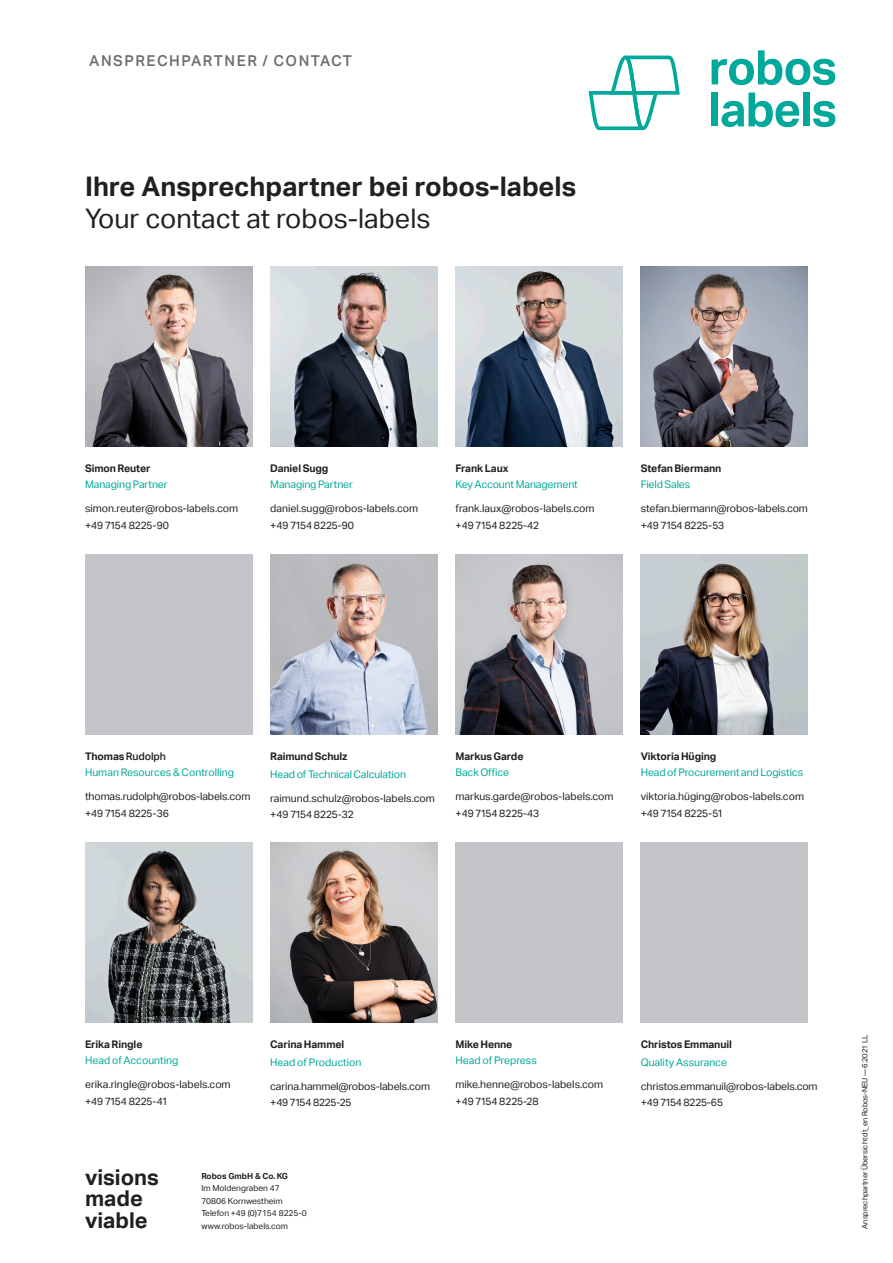
<style>
.page{position:relative;width:893px;height:1263px;background:#fff}
.page>*{position:absolute;margin:0;border:0;box-sizing:border-box;transform-origin:0 0}
.Headline_-_01{font:700 27px "Aktiv Grotesk";color:#231f20}
.Headline_-_01-2{font:27px "Aktiv Grotesk";color:#231f20}
.t1{font:700 21.9px "Aktiv Grotesk";color:#231f20}
.t2{font:500 15px "Aktiv Grotesk";letter-spacing:.1em;color:#6c6d70}
.Body{font:10.5px "Aktiv Grotesk";color:#231f20}
.Body-2{font:10.5px "Aktiv Grotesk";letter-spacing:-.01em;color:#00a99a}
.Body-3{font:700 10.5px "Aktiv Grotesk";letter-spacing:-.01em;color:#231f20}
.Body-4{font:10.5px "Aktiv Grotesk";letter-spacing:-.02em;color:#231f20}
.Body-5{font:500 10.5px "Aktiv Grotesk";letter-spacing:-.01em;color:#231f20}
.t3{font:8.4px "Aktiv Grotesk";color:#231f20}
.t4{font:700 8.4px "Aktiv Grotesk";color:#231f20}
.Body-6{font:7.5px "Aktiv Grotesk";letter-spacing:-.01em;color:#231f20}
.s1{font-weight:700}
</style>
<div class="page">
<svg style="left:589px;top:56px;width:91px;height:74px"></svg>
<svg style="left:712px;top:50px;width:123px;height:35px"></svg>
<div style="left:712px;top:93px;width:6px;height:33px;background:#00a99a"></div>
<svg style="left:722px;top:93px;width:77px;height:34px"></svg>
<div style="left:803px;top:93px;width:7px;height:33px;background:#00a99a"></div>
<svg style="left:813px;top:101px;width:22px;height:26px"></svg>
<img style="left:85px;top:266px;width:167px;height:180px">
<div style="left:85px;top:554px;width:167px;height:180px;background:#c4c5c9"></div>
<img style="left:85px;top:842px;width:167px;height:180px">
<img style="left:270px;top:266px;width:167px;height:180px">
<img style="left:270px;top:554px;width:167px;height:180px">
<div style="left:641px;top:842px;width:167px;height:180px;background:#c4c5c9"></div>
<img style="left:455px;top:266px;width:168px;height:180px">
<img style="left:455px;top:554px;width:168px;height:180px">
<div style="left:455px;top:842px;width:168px;height:180px;background:#c4c5c9"></div>
<img style="left:641px;top:266px;width:167px;height:180px">
<img style="left:641px;top:554px;width:167px;height:180px">
<img style="left:270px;top:842px;width:167px;height:180px">
<p class="t2" style="left:89px;top:52px;width:264px">ANSPRECHPARTNER / CONTACT</p>
<p class="Headline_-_01" style="left:85px;top:171px;width:493px">Ihre Ansprechpartner bei robos-labels</p>
<p class="Headline_-_01-2" style="left:85px;top:203px;width:347px">Your contact at robos-labels</p>
<p class="Body-3" style="left:85px;top:462px;width:67px">Simon Reuter</p>
<p class="Body-2" style="left:85px;top:479px;width:84px">Managing Partner</p>
<p class="Body" style="left:85px;top:503px;width:155px">simon.reuter@robos-labels.com</p>
<p class="Body" style="left:85px;top:519px;width:85px">+49 7154 8225-90</p>
<p class="Body-3" style="left:270px;top:462px;width:60px">Daniel Sugg</p>
<p class="Body-2" style="left:270px;top:479px;width:84px">Managing Partner</p>
<p class="Body" style="left:270px;top:503px;width:149px">daniel.sugg@robos-labels.com</p>
<p class="Body" style="left:270px;top:519px;width:85px">+49 7154 8225-90</p>
<p class="Body-3" style="left:455px;top:462px;width:55px">Frank Laux</p>
<p class="Body-2" style="left:455px;top:479px;width:124px">Key Account Management</p>
<p class="Body" style="left:455px;top:503px;width:141px">frank.laux@robos-labels.com</p>
<p class="Body" style="left:455px;top:519px;width:85px">+49 7154 8225-42</p>
<p class="Body-3" style="left:641px;top:462px;width:82px">Stefan Biermann</p>
<p class="Body-2" style="left:641px;top:479px;width:51px">Field Sales</p>
<p class="Body" style="left:641px;top:503px;width:169px">stefan.biermann@robos-labels.com</p>
<p class="Body" style="left:641px;top:519px;width:85px">+49 7154 8225-53</p>
<p class="Body-5" style="left:85px;top:750px;width:82px"><span class="s1">Thomas</span> Rudolph</p>
<p class="Body-2" style="left:85px;top:767px;width:151px">Human Resources &amp; Controlling</p>
<p class="Body" style="left:85px;top:791px;width:167px">thomas.rudolph@robos-labels.com</p>
<p class="Body" style="left:85px;top:807px;width:85px">+49 7154 8225-36</p>
<p class="Body-3" style="left:270px;top:750px;width:79px">Raimund Schulz</p>
<p class="Body-2" style="left:270px;top:768px;width:137px">Head of Technical Calculation</p>
<p class="Body" style="left:270px;top:792px;width:166px">raimund.schulz@robos-labels.com</p>
<p class="Body" style="left:270px;top:809px;width:85px">+49 7154 8225-32</p>
<p class="Body-3" style="left:455px;top:750px;width:70px">Markus Garde</p>
<p class="Body-2" style="left:455px;top:767px;width:55px">Back Office</p>
<p class="Body" style="left:455px;top:791px;width:160px">markus.garde@robos-labels.com</p>
<p class="Body" style="left:455px;top:807px;width:85px">+49 7154 8225-43</p>
<p class="Body-3" style="left:641px;top:750px;width:77px">Viktoria Hüging</p>
<p class="Body-2" style="left:641px;top:767px;width:164px">Head of Procurement and Logistics</p>
<p class="Body" style="left:641px;top:791px;width:165px">viktoria.hüging@robos-labels.com</p>
<p class="Body" style="left:641px;top:807px;width:83px">+49 7154 8225-51</p>
<p class="Body-3" style="left:85px;top:1038px;width:59px">Erika Ringle</p>
<p class="Body-2" style="left:85px;top:1055px;width:95px">Head of Accounting</p>
<p class="Body" style="left:85px;top:1079px;width:147px">erika.ringle@robos-labels.com</p>
<p class="Body" style="left:85px;top:1095px;width:84px">+49 7154 8225-41</p>
<p class="Body-3" style="left:270px;top:1038px;width:76px">Carina Hammel</p>
<p class="Body-2" style="left:270px;top:1056px;width:93px">Head of Production</p>
<p class="Body" style="left:270px;top:1080px;width:161px">carina.hammel@robos-labels.com</p>
<p class="Body-4" style="left:270px;top:1097px;width:83px">+49 7154 8225-25</p>
<p class="t1" style="left:85px;top:1164px;width:75px">visions</p>
<p class="t1" style="left:85px;top:1186px;width:59px">made</p>
<p class="t1" style="left:85px;top:1208px;width:64px">viable</p>
<p class="t4" style="left:201px;top:1171px;width:88px">Robos GmbH &amp; Co. KG</p>
<p class="t3" style="left:201px;top:1183px;width:80px">Im Moldengraben 47</p>
<p class="t3" style="left:201px;top:1196px;width:83px">70806 Kornwestheim</p>
<p class="t3" style="left:201px;top:1208px;width:107px">Telefon +49 (0)7154 8225-0</p>
<p class="t3" style="left:201px;top:1221px;width:88px">www.robos-labels.com</p>
<p class="Body-3" style="left:455px;top:1038px;width:58px">Mike Henne</p>
<p class="Body-2" style="left:455px;top:1055px;width:83px">Head of Prepress</p>
<p class="Body" style="left:455px;top:1079px;width:149px">mike.henne@robos-labels.com</p>
<p class="Body" style="left:455px;top:1095px;width:85px">+49 7154 8225-28</p>
<p class="Body-3" style="left:641px;top:1038px;width:93px">Christos Emmanuil</p>
<p class="Body-2" style="left:641px;top:1056px;width:88px">Quality Assurance</p>
<p class="Body" style="left:641px;top:1080px;width:178px">christos.emmanuil@robos-labels.com</p>
<p class="Body" style="left:641px;top:1097px;width:84px">+49 7154 8225-65</p>
<p class="Body-6" style="left:860px;top:1229px;width:195px;rotate:-90deg">Ansprechpartner Übersicht dt_en Robos-NEU — 6.2021 LL</p>
</div>
